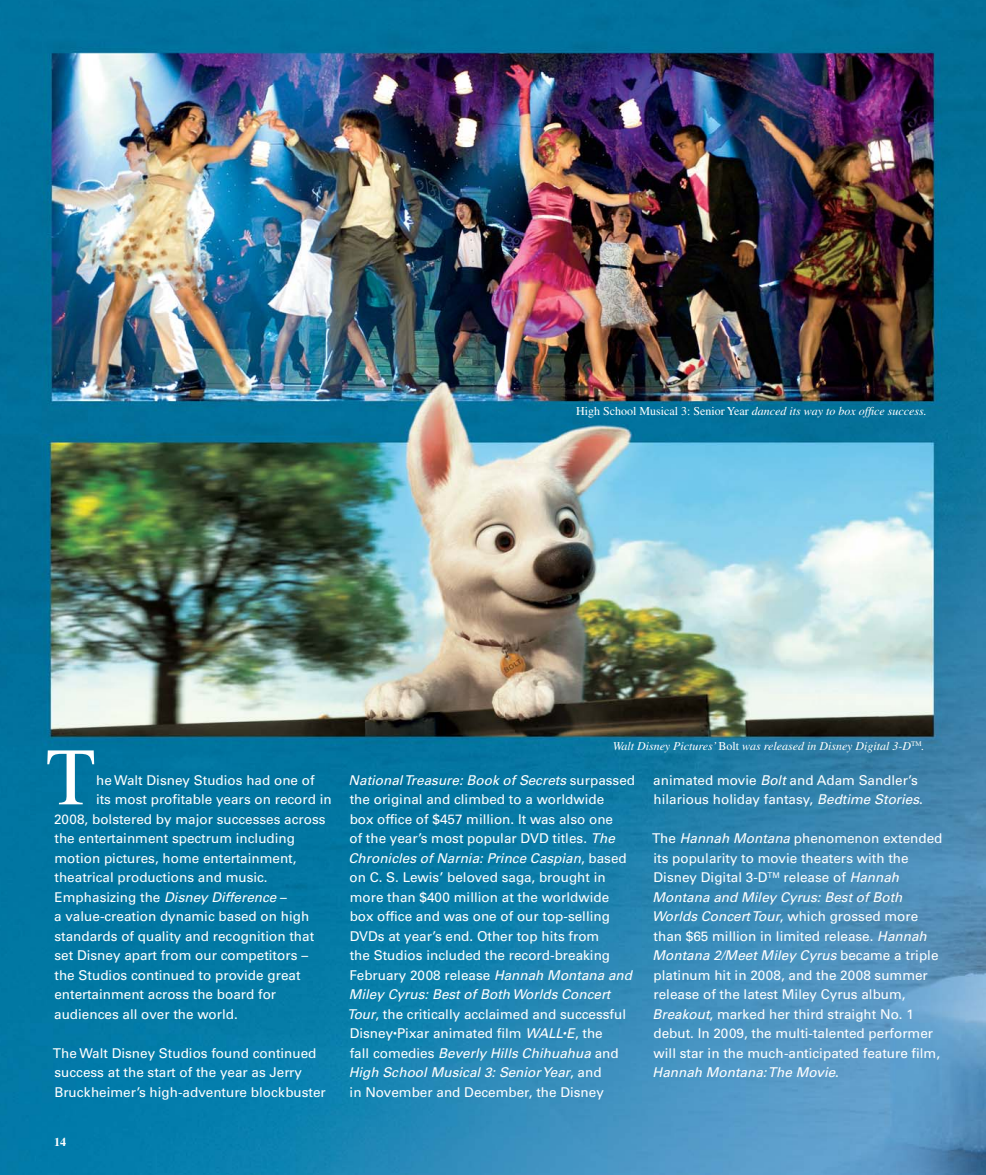
<style>
.page{position:relative;width:986px;height:1175px;background:#fff}
.page>*{position:absolute;margin:0;border:0;box-sizing:border-box;transform-origin:0 0}
.t1{font:81.45px "Times LT Std";color:#fff}
.t2{font:13.5px/19.5px "Univers LT Std";color:#fff}
.t3{font:italic 13.5px "Univers LT Std";color:#fff}
.t4{font:italic 12px "Times LT Std";color:#fff}
.t5{font:700 12px "Times LT Std";color:#fff}
.s1{font-style:normal}
.s2{font-style:italic}
</style>
<div class="page">
<img style="left:0;top:0;width:986px;height:1174px">
<p class="t4" style="left:576px;top:407px;width:352px"><span class="s1">High School Musical 3: Senior Year</span> danced its way to box office success.</p>
<h1 class="t1" style="left:46px;top:748px;width:51px">T</h1>
<p class="t2" style="left:96px;top:771px;width:220px">he Walt Disney Studios had one of</p>
<p class="t2" style="left:96px;top:791px;width:237px">its most profitable years on record in</p>
<p class="t2" style="left:54px;top:810px;width:273px">2008, bolstered by major successes across</p>
<p class="t2" style="left:55px;top:830px;width:242px">the entertainment spectrum including</p>
<p class="t2" style="left:54px;top:849px;width:243px">motion pictures, home entertainment,</p>
<p class="t2" style="left:55px;top:869px;width:215px">theatrical productions and music.</p>
<p class="t3" style="left:55px;top:892px;width:234px"><span class="s1">Emphasizing the</span> Disney Difference <span class="s1">–</span></p>
<p class="t2" style="left:54px;top:908px;width:257px">a value-creation dynamic based on high</p>
<p class="t2" style="left:55px;top:927px;width:261px">standards of quality and recognition that</p>
<p class="t2" style="left:55px;top:947px;width:255px">set Disney apart from our competitors –</p>
<p class="t2" style="left:55px;top:966px;width:247px">the Studios continued to provide great</p>
<p class="t2" style="left:54px;top:986px;width:223px">entertainment across the board for</p>
<p class="t2" style="left:54px;top:1005px;width:185px">audiences all over the world.</p>
<p class="t2" style="left:53px;top:1044px;width:274px">The Walt Disney Studios found continued success at the start of the year as Jerry<br>Bruckheimer’s high-adventure blockbuster</p>
<p class="t5" style="left:54px;top:1137px;width:13px">14</p>
<p class="t4" style="left:612px;top:741px;width:313px">Walt Disney Pictures’ <span class="s1">Bolt</span> was released in Disney Digital 3-D<sup>TM</sup>.</p>
<p class="t2" style="left:347px;top:771px;width:289px"><span class="s2">National Treasure: Book of Secrets</span> surpassed the original and climbed to a worldwide<br>box office of $457 million. It was also one<br>of the year’s most popular DVD titles. <span class="s2">The Chronicles of Narnia: Prince Caspian</span>, based on C. S. Lewis’ beloved saga, brought in more than $400 million at the worldwide<br>box office and was one of our top-selling DVDs at year’s end. Other top hits from<br>the Studios included the record-breaking February 2008 release <span class="s2">Hannah Montana and Miley Cyrus: Best of Both Worlds Concert Tour</span>, the critically acclaimed and successful Disney<sup>•</sup>Pixar animated film <span class="s2">WALL</span><sup>•</sup><span class="s2">E</span>, the<br>fall comedies <span class="s2">Beverly Hills Chihuahua</span> and <span class="s2">High School Musical 3: Senior Year</span>, and<br>in November and December, the Disney</p>
<p class="t2" style="left:653px;top:771px;width:271px">animated movie <span class="s2">Bolt</span> and Adam Sandler’s hilarious holiday fantasy, <span class="s2">Bedtime Stories</span>.</p>
<p class="t2" style="left:652px;top:830px;width:292px">The <span class="s2">Hannah Montana</span> phenomenon extended its popularity to movie theaters with the Disney Digital 3-D<sup>TM</sup> release of <span class="s2">Hannah Montana and Miley Cyrus: Best of Both Worlds Concert Tour</span>, which grossed more than $65 million in limited release. <span class="s2">Hannah Montana 2/Meet Miley Cyrus</span> became a triple platinum hit in 2008, and the 2008 summer release of the latest Miley Cyrus album, <span class="s2">Breakout</span>, marked her third straight No. 1 debut. In 2009, the multi-talented performer will star in the much-anticipated feature film, <span class="s2">Hannah Montana: The Movie</span>.</p>
</div>
